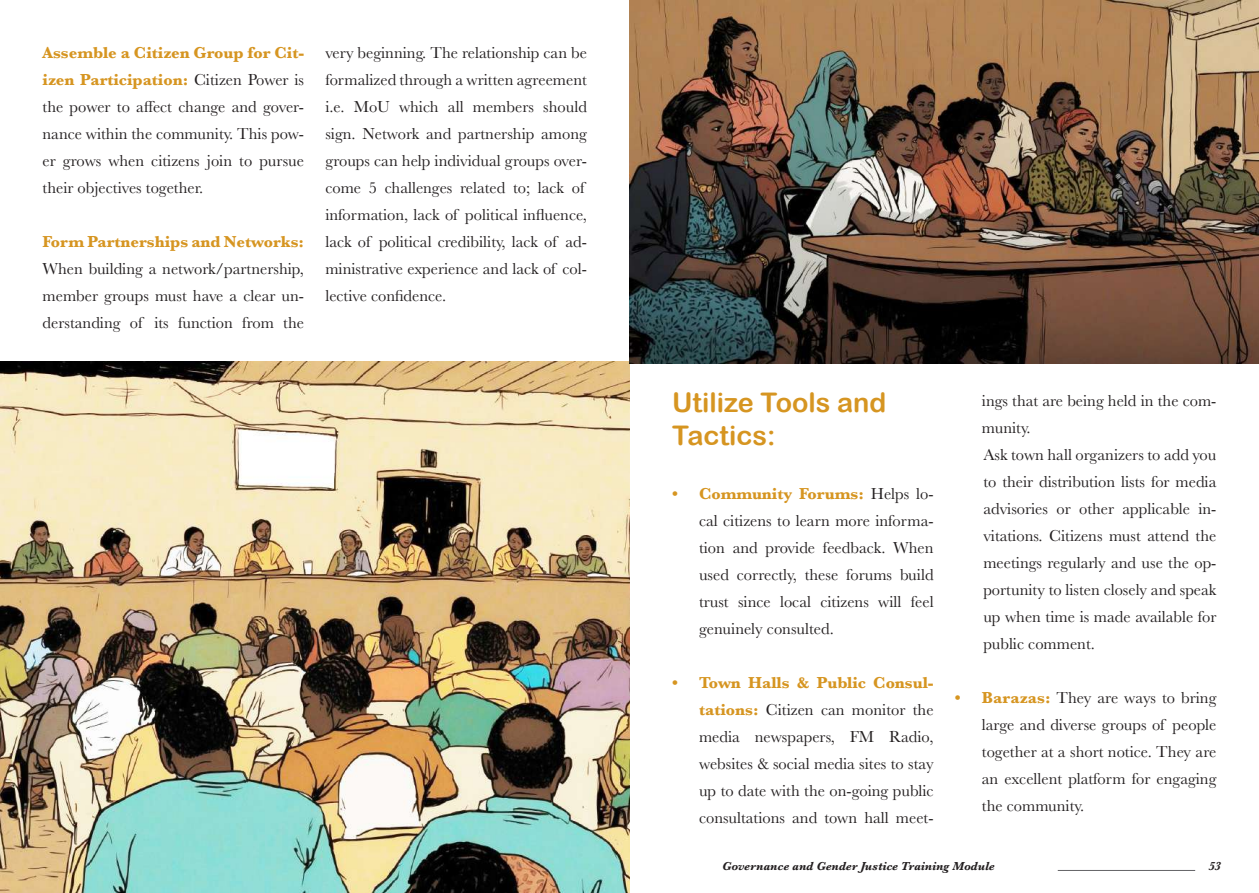
<style>
.page{position:relative;width:1259px;height:893px;background:#fff}
.page>*{position:absolute;margin:0;border:0;box-sizing:border-box;transform-origin:0 0}
.t1{font:27px/33px "Arial Rounded MT Bold";color:#d69521}
.t2{font:16.5px/27px "Baskerville";color:#231f20;text-align:justify}
.t3{font:700 16.5px "Baskerville";color:#d69521}
.t4{font:italic 700 12px "Baskerville";color:#231f20}
.s1{font-weight:700;color:#d69521}
</style>
<div class="page">
<hr style="left:1057px;top:870px;width:138px;height:1px;background:#636366">
<img style="left:0;top:361px;width:630px;height:532px">
<img style="left:629px;top:0;width:630px;height:364px">
<p class="t2" style="left:43px;top:39px;width:263px"><span class="s1">Assemble a Citizen Group for Cit&shy;izen Participation:</span> Citizen Power is the power to affect change and gover&shy;nance within the community. This pow&shy;er grows when citizens join to pursue their objectives together.</p>
<p class="t3" style="left:43px;top:230px;width:263px">Form Partnerships and Networks:</p>
<p class="t2" style="left:43px;top:255px;width:263px">When building a network/partnership, member groups must have a clear un&shy;derstanding of its function from the</p>
<p class="t2" style="left:325px;top:39px;width:263px;text-align:left">very beginning. The relationship can be formalized through a written agreement i.e. MoU which all members should sign. Network and partnership among groups can help individual groups over&shy;come 5 challenges related to; lack of information, lack of political influence, lack of political credibility, lack of ad&shy;ministrative experience and lack of col&shy;lective confidence.</p>
<h1 class="t1" style="left:672px;top:386px;width:216px">Utilize Tools and<br>Tactics:</h1>
<p class="t2" style="left:699px;top:481px;width:236px;text-indent:-27px"><span class="s1">• Community Forums:</span> Helps lo&shy;cal citizens to learn more informa&shy;tion and provide feedback. When used correctly, these forums build trust since local citizens will feel genuinely consulted.</p>
<p class="t2" style="left:699px;top:670px;width:236px;text-indent:-27px"><span class="s1">• Town Halls &amp; Public Consul&shy;tations:</span> Citizen can monitor the media newspapers, FM Radio, websites &amp; social media sites to stay up to date with the on-going public consultations and town hall meet-</p>
<p class="t2" style="left:982px;top:388px;width:236px;text-align:left">ings that are being held in the com&shy;munity.<br>Ask town hall organizers to add you to their distribution lists for media advisories or other applicable in&shy;vitations. Citizens must attend the meetings regularly and use the op&shy;portunity to listen closely and speak up when time is made available for public comment.</p>
<p class="t2" style="left:982px;top:685px;width:236px;text-indent:-27px"><span class="s1">• Barazas:</span> They are ways to bring large and diverse groups of people together at a short notice. They are an excellent platform for engaging the community.</p>
<p class="t4" style="left:722px;top:858px;width:274px">Governance and Gender Justice Training Module</p>
<p class="t4" style="left:1208px;top:858px;width:14px">53</p>
</div>
